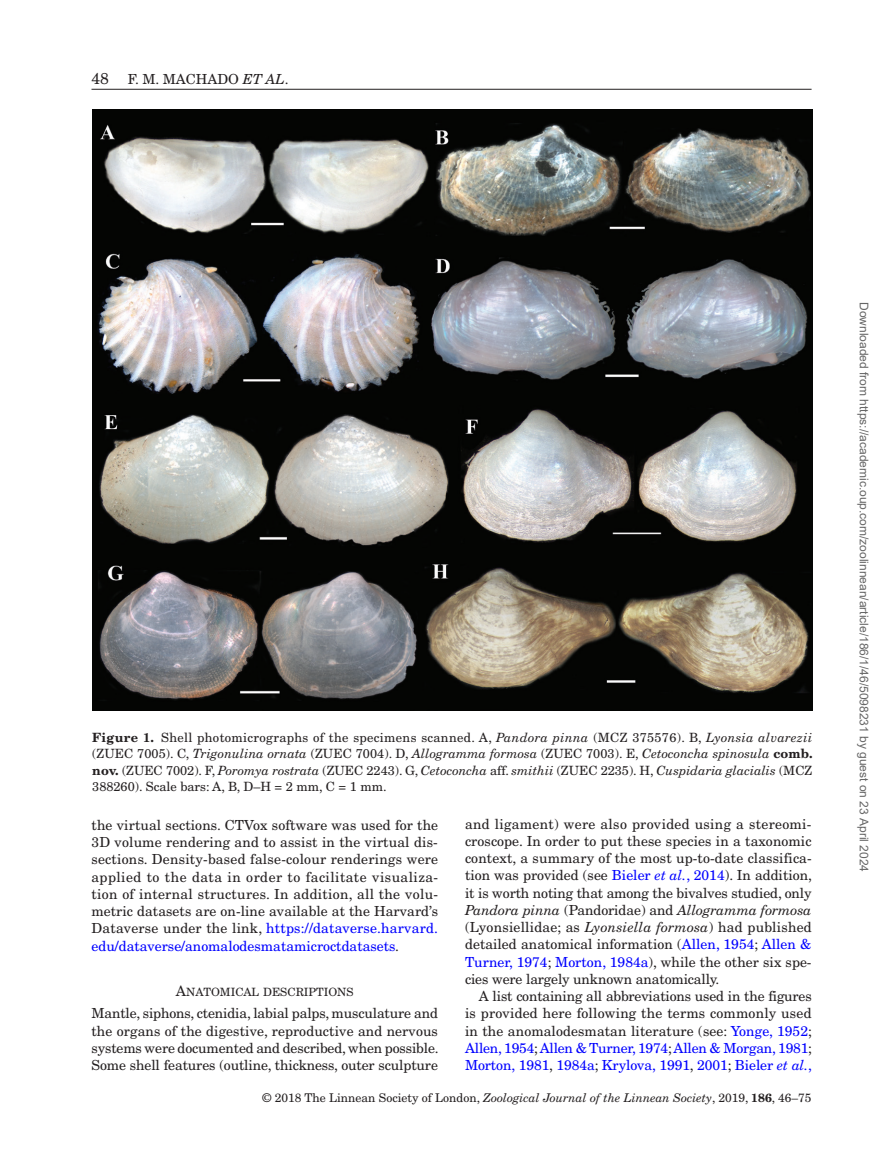
<style>
.page{position:relative;width:893px;height:1174px;background:#fff}
.page>*{position:absolute;margin:0;border:0;box-sizing:border-box;transform-origin:0 0}
.t1{font:13.8px/17.2px "New Century Schlbk";letter-spacing:-.005em;color:#231f20;text-align:justify}
.t2{font:12.75px/16.5px "New Century Schlbk";letter-spacing:.025em;color:#231f20;text-align:justify}
.t3{font:12px "Arial";color:#666}
.t4{font:12px "New Century Schlbk";color:#231f20}
.t5{font:11.4px "New Century Schlbk Roman SC800";color:#231f20}
.s1{font-size:15.75px}
.s2{font-style:italic}
.s3{font-weight:700}
.s4{color:#00f}
.s5{font-size:14.25px}
.s6{font-style:italic;color:#00f}
</style>
<div class="page">
<hr style="left:92px;top:89px;width:720px;height:1px;background:#231f20">
<img style="left:92px;top:110px;width:720px;height:600px">
<p class="t1" style="left:92px;top:70px;width:199px"><span class="s1">48</span> F. M. MACHADO <span class="s2">ET AL</span>.</p>
<p class="t2" style="left:92px;top:729px;width:722px"><span class="s3">Figure 1.</span> Shell photomicrographs of the specimens scanned. A, <span class="s2">Pandora pinna</span> (MCZ 375576). B, <span class="s2">Lyonsia alvarezii </span>(ZUEC 7005). C, <span class="s2">Trigonulina ornata</span> (ZUEC 7004). D, <span class="s2">Allogramma formosa</span> (ZUEC 7003). E, <span class="s2">Cetoconcha spinosula</span> <span class="s3">comb. nov.</span> (ZUEC 7002). F, <span class="s2">Poromya rostrata</span> (ZUEC 2243). G, <span class="s2">Cetoconcha</span> aff. <span class="s2">smithii</span> (ZUEC 2235). H, <span class="s2">Cuspidaria glacialis</span> (MCZ 388260). Scale bars: A, B, D–H = 2 mm, C = 1 mm.</p>
<p class="t1" style="left:92px;top:816px;width:348px">the virtual sections. CTVox software was used for the 3D volume rendering and to assist in the virtual dis&shy;sections. Density-based false-colour renderings were applied to the data in order to facilitate visualiza&shy;tion of internal structures. In addition, all the volu&shy;metric datasets are on-line available at the Harvard’s Dataverse under the link, <span class="s4">https://dataverse.harvard. edu/dataverse/anomalodesmatamicroctdatasets</span>.</p>
<p class="t5" style="left:176px;top:985px;width:178px"><span class="s5">A</span>NATOMICAL DESCRIPTIONS</p>
<p class="t1" style="left:92px;top:1004px;width:348px">Mantle, siphons, ctenidia, labial palps, musculature and the organs of the digestive, reproductive and nervous systems were documented and described, when possible.<br>Some shell features (outline, thickness, outer sculpture</p>
<p class="t1" style="left:465px;top:815px;width:349px">and ligament) were also provided using a stereomi&shy;croscope. In order to put these species in a taxonomic context, a summary of the most up-to-date classifica&shy;tion was provided (see <span class="s4">Bieler</span> <span class="s6">et al.</span><span class="s4">, 2014</span>). In addition, it is worth noting that among the bivalves studied, only <span class="s2">Pandora pinna</span> (Pandoridae) and <span class="s2">Allogramma formosa </span>(Lyonsiellidae; as <span class="s2">Lyonsiella formosa</span>) had published detailed anatomical information (<span class="s4">Allen, 1954</span>; <span class="s4">Allen &amp; Turner, 1974</span>; <span class="s4">Morton, 1984a</span>), while the other six spe&shy;cies were largely unknown anatomically.</p>
<p class="t1" style="left:465px;top:987px;width:349px;text-indent:14px">A list containing all abbreviations used in the figures is provided here following the terms commonly used in the anomalodesmatan literature (see: <span class="s4">Yonge, 1952</span>; <span class="s4">Allen, 1954</span>; <span class="s4">Allen &amp; Turner, 1974</span>; <span class="s4">Allen &amp; Morgan, 1981</span>; <span class="s4">Morton, 1981</span>, <span class="s4">1984a</span>; <span class="s4">Krylova, 1991</span>, <span class="s4">2001</span>; <span class="s4">Bieler</span> <span class="s6">et al.</span><span class="s4">,</span></p>
<p class="t4" style="left:263px;top:1090px;width:550px">© 2018 The Linnean Society of London, <span class="s2">Zoological Journal of the Linnean Society</span>, 2019, <span class="s3">186</span>, 46–75</p>
<p class="t3" style="left:868px;top:302px;width:571px;rotate:90deg">Downloaded from https://academic.oup.com/zoolinnean/article/186/1/46/5098231 by guest on 23 April 2024</p>
</div>
